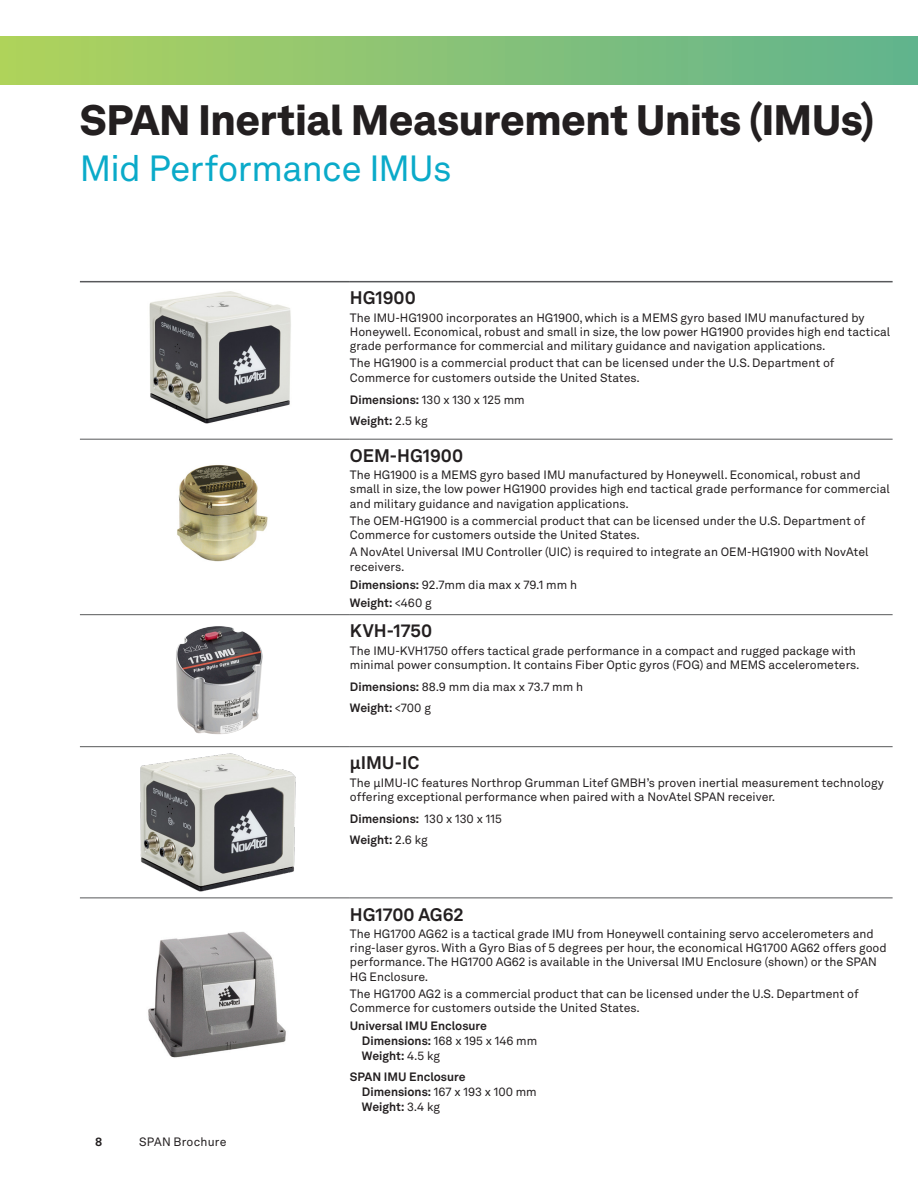
<style>
.page{position:relative;width:918px;height:1188px;background:#fff}
.page>*{position:absolute;margin:0;border:0;box-sizing:border-box;transform-origin:0 0}
.Category_Title{font:900 42px "Hexagon Akkurat";letter-spacing:-.015em;color:#231f20}
.Category_Name{font:36px "Hexagon Akkurat";letter-spacing:-.02em;color:#0aaac9}
.Product_Name{font:700 18px "Hexagon Akkurat";letter-spacing:-.005em;color:#231f20}
.Product_Descriptions{font:12px/14.2px "Hexagon Akkurat";color:#231f20}
.Size_Weight_Signal{font:700 12px/15px "Hexagon Akkurat";color:#231f20}
.Size_Weight_Signal-2{font:12px "Hexagon Akkurat";color:#231f20}
.s1{font-weight:700}
.s2{font-weight:400}
</style>
<div class="page">
<div style="left:0;top:36px;width:918px;height:48px;background:linear-gradient(to right,#b0d25d,#60b38f)"></div>
<hr style="left:80px;top:281px;width:270px;height:1px;background:#57585a">
<hr style="left:350px;top:281px;width:543px;height:1px;background:#57585a">
<hr style="left:80px;top:439px;width:270px;height:1px;background:#57585a">
<hr style="left:80px;top:614px;width:270px;height:1px;background:#57585a">
<hr style="left:80px;top:746px;width:270px;height:1px;background:#57585a">
<hr style="left:80px;top:898px;width:270px;height:1px;background:#57585a">
<hr style="left:350px;top:439px;width:543px;height:1px;background:#57585a">
<hr style="left:350px;top:614px;width:543px;height:1px;background:#57585a">
<hr style="left:350px;top:746px;width:543px;height:1px;background:#57585a">
<hr style="left:350px;top:898px;width:543px;height:1px;background:#57585a">
<img style="left:149px;top:291px;width:142px;height:133px">
<img style="left:177px;top:465px;width:91px;height:97px">
<img style="left:120px;top:615px;width:201px;height:119px">
<img style="left:140px;top:753px;width:156px;height:139px">
<img style="left:148px;top:931px;width:138px;height:127px">
<p class="Category_Title" style="left:80px;top:86px;width:796px">SPAN Inertial Measurement Units (IMUs)</p>
<p class="Category_Name" style="left:80px;top:141px;width:373px">Mid Performance IMUs</p>
<p class="Product_Name" style="left:350px;top:284px;width:67px">HG1900</p>
<p class="Product_Descriptions" style="left:350px;top:310px;width:542px">The IMU-HG1900 incorporates an HG1900, which is a MEMS gyro based IMU manufactured by<br>Honeywell. Economical, robust and small in size, the low power HG1900 provides high end tactical grade performance for commercial and military guidance and navigation applications.</p>
<p class="Product_Descriptions" style="left:350px;top:355px;width:486px">The HG1900 is a commercial product that can be licensed under the U.S. Department of<br>Commerce for customers outside the United States.</p>
<p class="Size_Weight_Signal-2" style="left:350px;top:391px;width:176px"><span class="s1">Dimensions:</span> 130 x 130 x 125 mm</p>
<p class="Size_Weight_Signal" style="left:350px;top:413px;width:79px">Weight: <span class="s2">2.5 kg</span></p>
<p class="Product_Name" style="left:350px;top:442px;width:115px">OEM-HG1900</p>
<p class="Product_Descriptions" style="left:350px;top:467px;width:541px">The HG1900 is a MEMS gyro based IMU manufactured by Honeywell. Economical, robust and small in size, the low power HG1900 provides high end tactical grade performance for commercial and military guidance and navigation applications.</p>
<p class="Product_Descriptions" style="left:350px;top:513px;width:517px">The OEM-HG1900 is a commercial product that can be licensed under the U.S. Department of<br>Commerce for customers outside the United States.</p>
<p class="Product_Descriptions" style="left:350px;top:544px;width:520px">A NovAtel Universal IMU Controller (UIC) is required to integrate an OEM-HG1900 with NovAtel receivers.</p>
<p class="Size_Weight_Signal-2" style="left:350px;top:575px;width:229px"><span class="s1">Dimensions:</span> 92.7mm dia max x 79.1 mm h</p>
<p class="Size_Weight_Signal" style="left:350px;top:594px;width:83px">Weight: <span class="s2">&lt;460 g</span></p>
<p class="Product_Name" style="left:350px;top:617px;width:84px">KVH-1750</p>
<p class="Product_Descriptions" style="left:350px;top:643px;width:511px">The IMU-KVH1750 offers tactical grade performance in a compact and rugged package with minimal power consumption. It contains Fiber Optic gyros (FOG) and MEMS accelerometers.</p>
<p class="Size_Weight_Signal-2" style="left:350px;top:678px;width:235px"><span class="s1">Dimensions:</span> 88.9 mm dia max x 73.7 mm h</p>
<p class="Size_Weight_Signal" style="left:350px;top:700px;width:83px">Weight: <span class="s2">&lt;700 g</span></p>
<p class="Product_Name" style="left:350px;top:749px;width:71px">µIMU-IC</p>
<p class="Product_Descriptions" style="left:350px;top:775px;width:535px">The μIMU-IC features Northrop Grumman Litef GMBH’s proven inertial measurement technology offering exceptional performance when paired with a NovAtel SPAN receiver.</p>
<p class="Size_Weight_Signal" style="left:350px;top:811px;width:153px">Dimensions: <span class="s2">130 x 130 x 115</span></p>
<p class="Size_Weight_Signal" style="left:350px;top:832px;width:79px">Weight: <span class="s2">2.6 kg</span></p>
<p class="Size_Weight_Signal" style="left:95px;top:1133px;width:9px">8</p>
<p class="Product_Descriptions" style="left:139px;top:1134px;width:89px">SPAN Brochure</p>
<p class="Product_Name" style="left:350px;top:900px;width:115px">HG1700 AG62</p>
<p class="Product_Descriptions" style="left:350px;top:926px;width:538px">The HG1700 AG62 is a tactical grade IMU from Honeywell containing servo accelerometers and ring-laser gyros. With a Gyro Bias of 5 degrees per hour, the economical HG1700 AG62 offers good performance. The HG1700 AG62 is available in the Universal IMU Enclosure (shown) or the SPAN HG Enclosure.</p>
<p class="Product_Descriptions" style="left:350px;top:986px;width:510px">The HG1700 AG2 is a commercial product that can be licensed under the U.S. Department of<br>Commerce for customers outside the United States.</p>
<p class="Size_Weight_Signal" style="left:362px;top:1018px;width:177px;text-indent:-12px">Universal IMU Enclosure<br>Dimensions: <span class="s2">168 x 195 x 146 mm<br></span>Weight: <span class="s2">4.5 kg</span></p>
<p class="Size_Weight_Signal" style="left:362px;top:1069px;width:176px;text-indent:-12px">SPAN IMU Enclosure<br>Dimensions: <span class="s2">167 x 193 x 100 mm<br></span>Weight: <span class="s2">3.4 kg</span></p>
</div>
